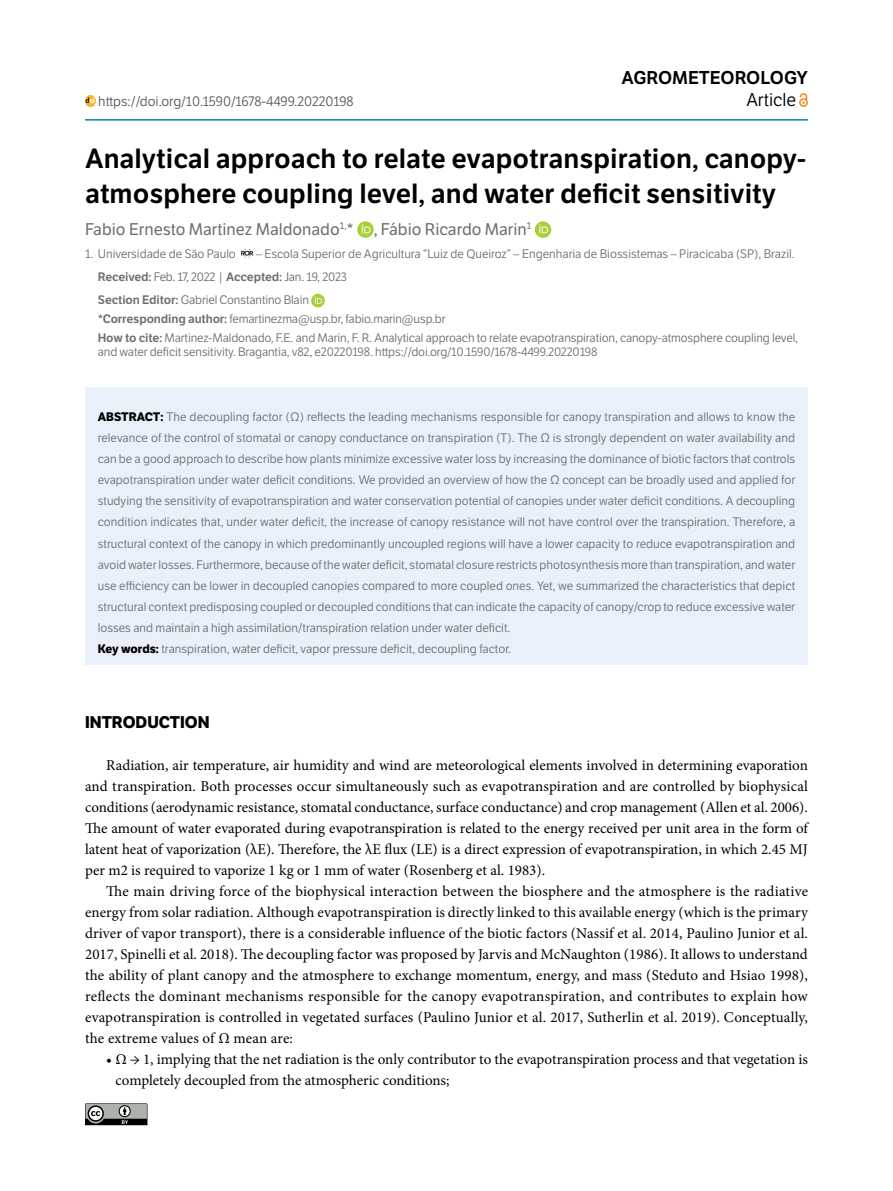
<style>
.page{position:relative;width:893px;height:1191px;background:#fff}
.page>*{position:absolute;margin:0;border:0;box-sizing:border-box;transform-origin:0 0}
.t1{font:600 27px/34.5px "LFT Etica";color:#000}
.t2{font:600 18px "LFT Etica";color:#000}
.t3{font:18px "LFT Etica";color:#000}
.t4{font:16.5px "LFT Etica";color:#6d6e71}
.t5{font:700 16.5px "LFT Etica";color:#000}
.t6{font:15px/21px "Minion Pro";color:#000;text-align:justify}
.t7{font:13.5px "LFT Etica";letter-spacing:-.01em;color:#58595b}
.t8{font:12px/21px "LFT Etica";color:#6d6e71}
.s1{font-weight:600}
.s2{font-weight:700;color:#000}
</style>
<div class="page">
<div style="left:85px;top:388px;width:723px;height:277px;background:#e9f0f9"></div>
<svg style="left:357px;top:221px;width:17px;height:17px"></svg>
<svg style="left:362px;top:224px;width:9px;height:9px"></svg>
<svg style="left:535px;top:221px;width:16px;height:17px"></svg>
<svg style="left:539px;top:224px;width:9px;height:9px"></svg>
<svg style="left:241px;top:249px;width:12px;height:8px"></svg>
<svg style="left:311px;top:294px;width:14px;height:13px"></svg>
<svg style="left:315px;top:296px;width:7px;height:8px"></svg>
<svg style="left:85px;top:1103px;width:63px;height:23px"></svg>
<svg style="left:85px;top:96px;width:11px;height:10px"></svg>
<hr style="left:85px;top:119px;width:723px;height:2px;background:#0084b6">
<svg style="left:800px;top:94px;width:8px;height:12px"></svg>
<p class="t7" style="left:98px;top:94px;width:257px">https://doi.org/10.1590/1678-4499.20220198</p>
<h2 class="t2" style="left:621px;top:67px;width:188px">AGROMETEOROLOGY</h2>
<h2 class="t3" style="left:746px;top:90px;width:51px">Article</h2>
<h1 class="t1" style="left:85px;top:142px;width:722px">Analytical approach to relate evapotranspiration, canopy&shy;atmosphere coupling level, and water deficit sensitivity</h1>
<h3 class="t4" style="left:85px;top:219px;width:448px">Fabio Ernesto Martinez Maldonado<sup>1,</sup>* , Fábio Ricardo Marin<sup>1</sup></h3>
<p class="t8" style="left:85px;top:243px;width:152px">1. Universidade de São Paulo</p>
<p class="t8" style="left:98px;top:242px;width:698px;line-height:23.4px;text-indent:158px">– Escola Superior de Agricultura “Luiz de Queiroz” – Engenharia de Biossistemas – Piracicaba (SP), Brazil.<br><span class="s1">Received:</span> Feb. 17, 2022 | <span class="s1">Accepted:</span> Jan. 19, 2023<br><span class="s1">Section Editor:</span> Gabriel Constantino Blain</p>
<p class="t8" style="left:98px;top:310px;width:702px;line-height:18.6px"><span class="s1">*Corresponding author:</span> femartinezma@usp.br, fabio.marin@usp.br<br><span class="s1">How to cite:</span> Martinez-Maldonado, F.E. and Marin, F. R. Analytical approach to relate evapotranspiration, canopy-atmosphere coupling level,</p>
<p class="t8" style="left:98px;top:342px;width:501px">and water deficit sensitivity. Bragantia, v82, e20220198. https://doi.org/10.1590/1678-4499.20220198</p>
<p class="t8" style="left:98px;top:407px;width:699px"><span class="s2">ABSTRACT:</span> The decoupling factor (Ω) reflects the leading mechanisms responsible for canopy transpiration and allows to know the relevance of the control of stomatal or canopy conductance on transpiration (T). The Ω is strongly dependent on water availability and can be a good approach to describe how plants minimize excessive water loss by increasing the dominance of biotic factors that controls evapotranspiration under water deficit conditions. We provided an overview of how the Ω concept can be broadly used and applied for studying the sensitivity of evapotranspiration and water conservation potential of canopies under water deficit conditions. A decoupling condition indicates that, under water deficit, the increase of canopy resistance will not have control over the transpiration. Therefore, a structural context of the canopy in which predominantly uncoupled regions will have a lower capacity to reduce evapotranspiration and avoid water losses. Furthermore, because of the water deficit, stomatal closure restricts photosynthesis more than transpiration, and water use efficiency can be lower in decoupled canopies compared to more coupled ones. Yet, we summarized the characteristics that depict structural context predisposing coupled or decoupled conditions that can indicate the capacity of canopy/crop to reduce excessive water losses and maintain a high assimilation/transpiration relation under water deficit.<br><span class="s2">Key words:</span> transpiration, water deficit, vapor pressure deficit, decoupling factor.</p>
<h3 class="t5" style="left:85px;top:711px;width:126px">INTRODUCTION</h3>
<p class="t6" style="left:85px;top:754px;width:724px;text-indent:21px">Radiation, air temperature, air humidity and wind are meteorological elements involved in determining evaporation and transpiration. Both processes occur simultaneously such as evapotranspiration and are controlled by biophysical conditions (aerodynamic resistance, stomatal conductance, surface conductance) and crop management (Allen et al. 2006).<br>The amount of water evaporated during evapotranspiration is related to the energy received per unit area in the form of latent heat of vaporization (λE). Therefore, the λE flux (LE) is a direct expression of evapotranspiration, in which 2.45 MJ per m2 is required to vaporize 1 kg or 1 mm of water (Rosenberg et al. 1983).</p>
<p class="t6" style="left:85px;top:880px;width:724px;text-indent:21px">The main driving force of the biophysical interaction between the biosphere and the atmosphere is the radiative energy from solar radiation. Although evapotranspiration is directly linked to this available energy (which is the primary driver of vapor transport), there is a considerable influence of the biotic factors (Nassif et al. 2014, Paulino Junior et al.<br>2017, Spinelli et al. 2018). The decoupling factor was proposed by Jarvis and McNaughton (1986). It allows to understand the ability of plant canopy and the atmosphere to exchange momentum, energy, and mass (Steduto and Hsiao 1998), reflects the dominant mechanisms responsible for the canopy evapotranspiration, and contributes to explain how evapotranspiration is controlled in vegetated surfaces (Paulino Junior et al. 2017, Sutherlin et al. 2019). Conceptually, the extreme values of Ω mean are:</p>
<p class="t6" style="left:116px;top:1048px;width:694px;text-indent:-9px">• Ω → 1, implying that the net radiation is the only contributor to the evapotranspiration process and that vegetation is completely decoupled from the atmospheric conditions;</p>
</div>
